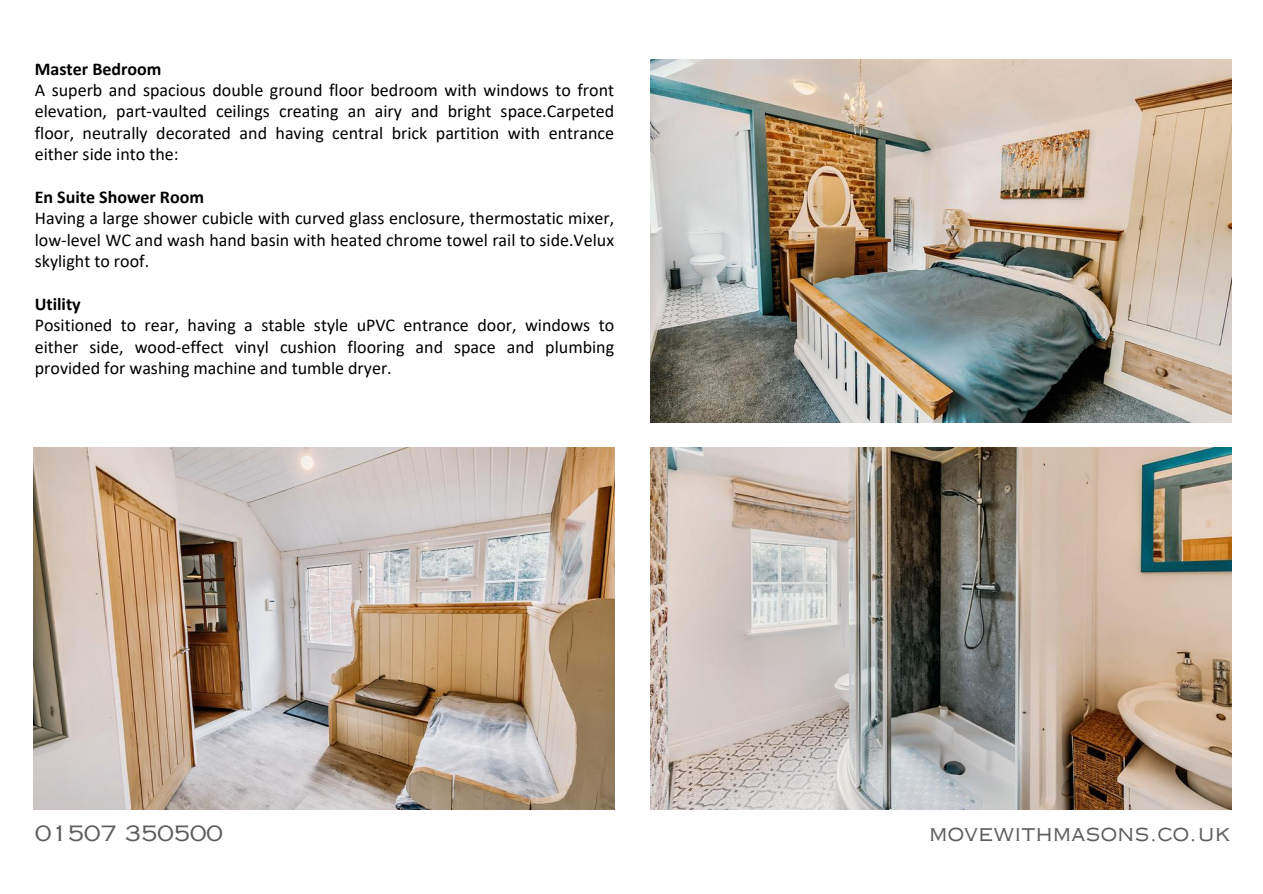
<style>
.page{position:relative;width:1263px;height:894px;background:#fff}
.page>*{position:absolute;margin:0;border:0;box-sizing:border-box;transform-origin:0 0}
.t1{font:21px "Copperplate Gothic LT Pro 32 AB";color:#5d5d5b}
.t2{font:18px/21.3px "Calibri";color:#000;text-align:justify}
.t3{font:700 18px "Calibri";color:#000}
</style>
<div class="page">
<img style="left:651px;top:60px;width:580px;height:362px">
<img style="left:651px;top:447px;width:580px;height:362px">
<img style="left:34px;top:447px;width:580px;height:362px">
<p class="t3" style="left:35px;top:61px;width:128px">Master Bedroom</p>
<p class="t2" style="left:35px;top:81px;width:581px">A superb and spacious double ground floor bedroom with windows to front elevation, part-vaulted ceilings creating an airy and bright space.Carpeted floor, neutrally decorated and having central brick partition with entrance either side into the:</p>
<p class="t3" style="left:35px;top:189px;width:171px">En Suite Shower Room</p>
<p class="t2" style="left:35px;top:209px;width:581px">Having a large shower cubicle with curved glass enclosure, thermostatic mixer, low-level WC and wash hand basin with heated chrome towel rail to side.Velux skylight to roof.</p>
<p class="t3" style="left:35px;top:296px;width:47px">Utility</p>
<p class="t2" style="left:35px;top:316px;width:581px">Positioned to rear, having a stable style uPVC entrance door, windows to either side, wood-effect vinyl cushion flooring and space and plumbing provided for washing machine and tumble dryer.</p>
<p class="t1" style="left:35px;top:825px;width:189px">01507 350500</p>
<p class="t1" style="left:929px;top:825px;width:302px">MOVEWITHMASONS.CO.UK</p>
</div>
